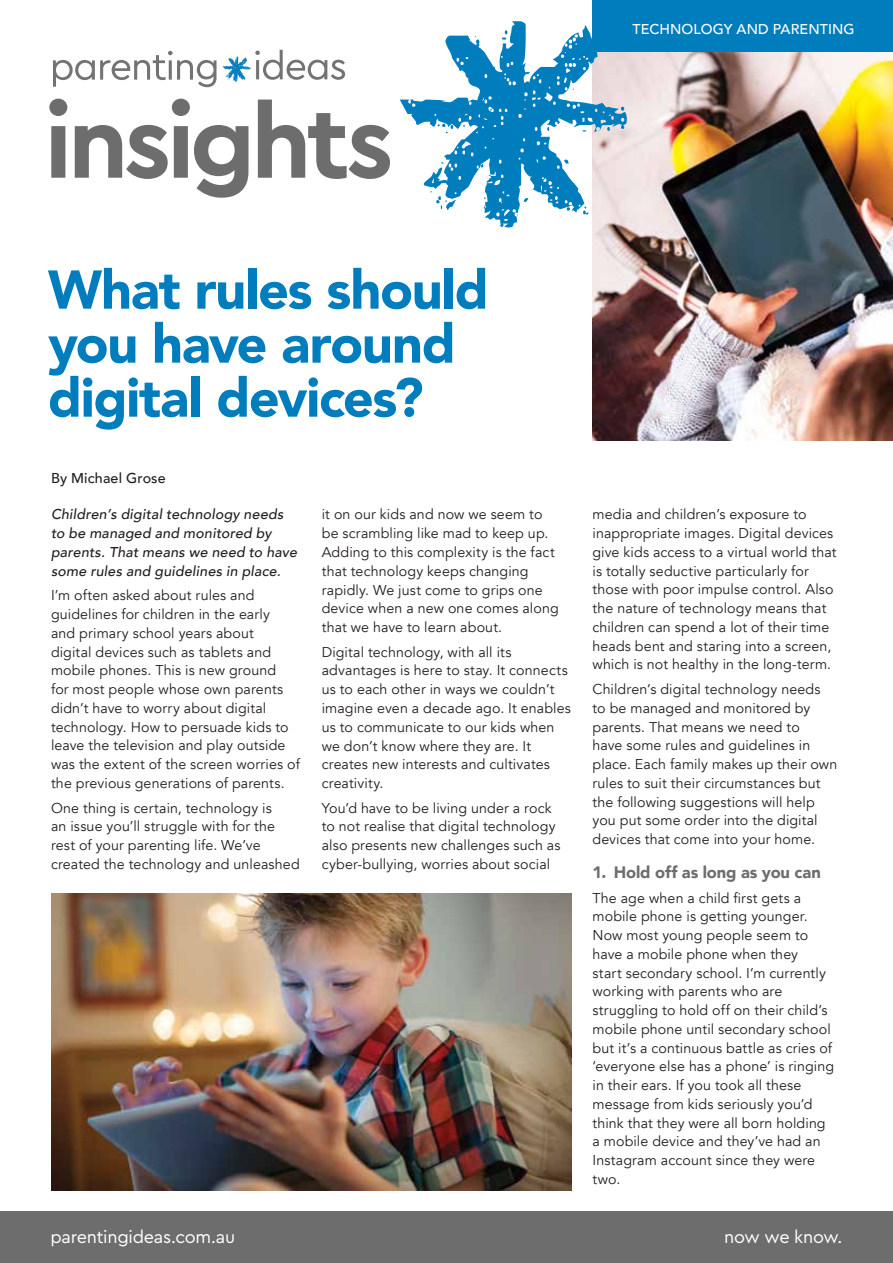
<style>
.page{position:relative;width:893px;height:1263px;background:#fff}
.page>*{position:absolute;margin:0;border:0;box-sizing:border-box;transform-origin:0 0}
.t1{font:900 54px/54px "Avenir";letter-spacing:-.025em;color:#007dbc}
.t2{font:18px "Cera Basic";letter-spacing:-.015em;color:#fff}
.t3{font:900 16.5px "Avenir";letter-spacing:-.005em;color:#6c6d6c}
.t4{font:14.25px/18.8px "Avenir";letter-spacing:.01em;color:#231f20}
.t5{font:italic 500 14.25px/18.8px "Avenir";letter-spacing:.015em;color:#231f20}
.t6{font:500 14.25px "Avenir";letter-spacing:.01em;color:#fff}
.t7{font:500 14.25px "Avenir";letter-spacing:.01em;color:#231f20}
</style>
<div class="page">
<div style="left:0;top:1212px;width:893px;height:51px;background:#6c6d6c"></div>
<svg style="left:53px;top:51px;width:163px;height:36px"></svg>
<svg style="left:223px;top:50px;width:122px;height:32px"></svg>
<img style="left:592px;top:51px;width:301px;height:389px">
<svg style="left:49px;top:99px;width:341px;height:99px"></svg>
<svg style="left:400px;top:21px;width:227px;height:206px"></svg>
<div style="left:592px;top:0;width:301px;height:51px;background:#007dbc"></div>
<img style="left:51px;top:893px;width:520px;height:298px">
<p class="t6" style="left:632px;top:17px;width:224px">TECHNOLOGY AND PARENTING</p>
<h1 class="t1" style="left:48px;top:261px;width:442px">What rules should you have around digital devices?</h1>
<p class="t7" style="left:51px;top:466px;width:116px">By Michael Grose</p>
<p class="t5" style="left:51px;top:505px;width:247px">Children’s digital technology needs to be managed and monitored by parents. That means we need to have some rules and guidelines in place.</p>
<p class="t4" style="left:51px;top:586px;width:250px">I’m often asked about rules and guidelines for children in the early<br>and primary school years about<br>digital devices such as tablets and mobile phones. This is new ground<br>for most people whose own parents didn’t have to worry about digital technology. How to persuade kids to leave the television and play outside was the extent of the screen worries of the previous generations of parents.</p>
<p class="t4" style="left:51px;top:799px;width:250px">One thing is certain, technology is<br>an issue you’ll struggle with for the rest of your parenting life. We’ve created the technology and unleashed</p>
<p class="t4" style="left:322px;top:505px;width:238px">it on our kids and now we seem to be scrambling like mad to keep up.<br>Adding to this complexity is the fact that technology keeps changing rapidly. We just come to grips one device when a new one comes along that we have to learn about.</p>
<p class="t4" style="left:322px;top:643px;width:251px">Digital technology, with all its advantages is here to stay. It connects us to each other in ways we couldn’t imagine even a decade ago. It enables us to communicate to our kids when we don’t know where they are. It creates new interests and cultivates creativity.</p>
<p class="t4" style="left:322px;top:799px;width:240px">You’d have to be living under a rock to not realise that digital technology also presents new challenges such as cyber-bullying, worries about social</p>
<p class="t4" style="left:592px;top:505px;width:246px">media and children’s exposure to inappropriate images. Digital devices give kids access to a virtual world that is totally seductive particularly for those with poor impulse control. Also the nature of technology means that children can spend a lot of their time heads bent and staring into a screen, which is not healthy in the long-term.</p>
<p class="t4" style="left:592px;top:680px;width:246px">Children’s digital technology needs to be managed and monitored by parents. That means we need to<br>have some rules and guidelines in place. Each family makes up their own rules to suit their circumstances but the following suggestions will help you put some order into the digital devices that come into your home.</p>
<p class="t3" style="left:592px;top:858px;width:230px">1. Hold off as long as you can</p>
<p class="t4" style="left:592px;top:888px;width:243px">The age when a child first gets a mobile phone is getting younger.<br>Now most young people seem to have a mobile phone when they<br>start secondary school. I’m currently working with parents who are struggling to hold off on their child’s mobile phone until secondary school but it’s a continuous battle as cries of ‘everyone else has a phone’ is ringing in their ears. If you took all these message from kids seriously you’d think that they were all born holding a mobile device and they’ve had an<br>Instagram account since they were two.</p>
<p class="t2" style="left:50px;top:1226px;width:186px">parentingideas.com.au</p>
<p class="t2" style="left:724px;top:1226px;width:120px">now we know.</p>
</div>
